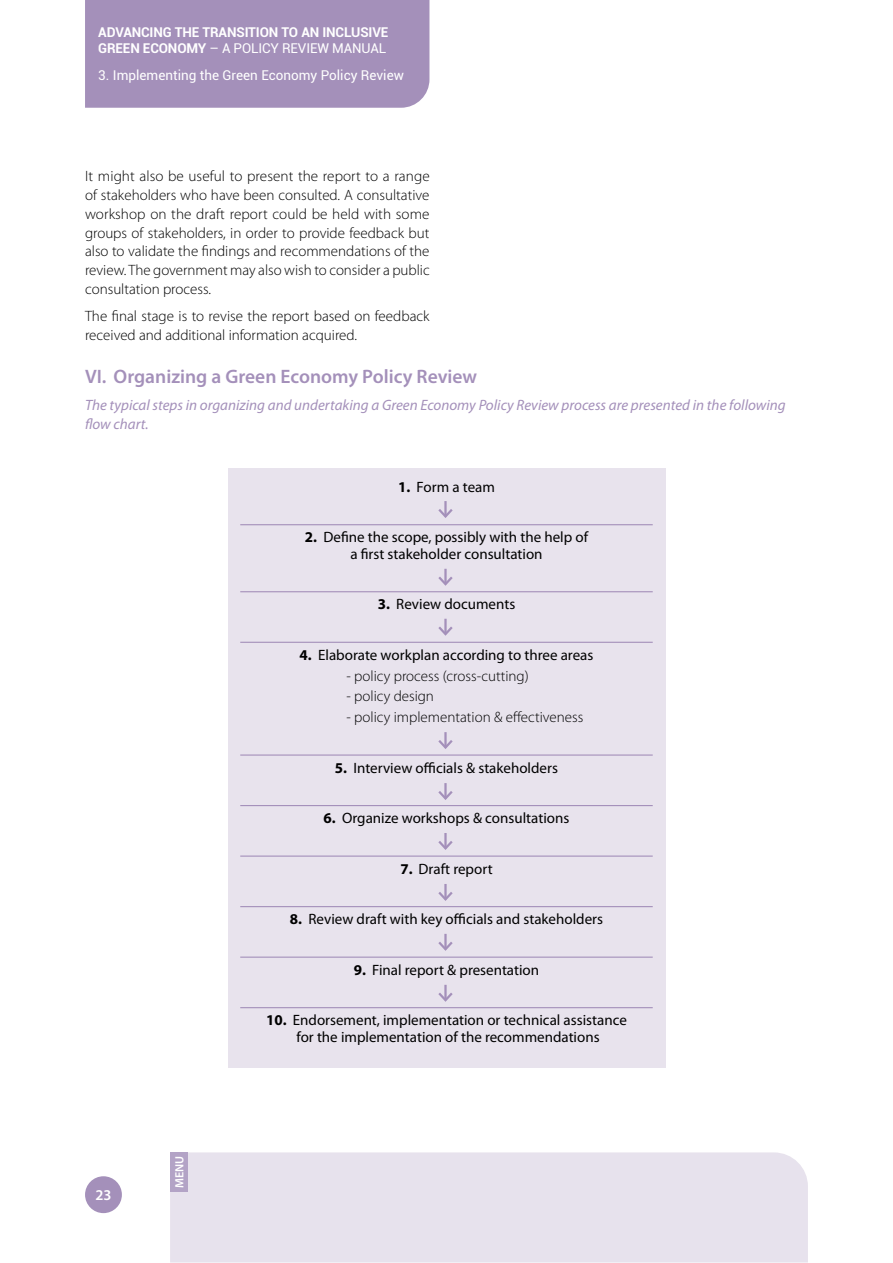
<style>
.page{position:relative;width:893px;height:1263px;background:#fff}
.page>*{position:absolute;margin:0;border:0;box-sizing:border-box;transform-origin:0 0}
.t1{font:600 19.5px "Myriad Pro";color:#a490ba}
.t2{font:300 15px/18.8px "Myriad Pro";color:#000;text-align:justify}
.t3{font:15px/16.5px "Myriad Pro";color:#000;text-align:center}
.t4{font:italic 15px/18.8px "Myriad Pro";color:#a490ba}
.t5{font:600 15px "Myriad Pro";color:#fff}
.t6{font:700 13.5px/16.5px "Roboto";letter-spacing:-.01em;color:#fff}
.t7{font:13.5px "Roboto";color:#fff}
.t8{font:600 12px "Myriad Pro";color:#fff}
.s1{font-weight:400}
.s2{font-weight:700}
</style>
<div class="page">
<div style="left:85px;top:1176px;width:37px;height:37px;background:#a490ba;border-radius:50%"></div>
<div style="left:85px;top:0;width:344px;height:108px;background:#a490ba"></div>
<div style="left:170px;top:1152px;width:638px;height:110px;background:#e7e2ed"></div>
<div style="left:170px;top:1152px;width:18px;height:40px;background:#b3a3c6"></div>
<div style="left:227px;top:468px;width:438px;height:599px;background:#e8e3ed"></div>
<hr style="left:240px;top:524px;width:413px;height:1px;background:#a490ba">
<hr style="left:240px;top:591px;width:413px;height:1px;background:#a490ba">
<hr style="left:240px;top:642px;width:413px;height:1px;background:#a490ba">
<hr style="left:240px;top:754px;width:413px;height:2px;background:#a490ba">
<hr style="left:240px;top:805px;width:413px;height:1px;background:#a490ba">
<hr style="left:240px;top:855px;width:413px;height:2px;background:#a490ba">
<hr style="left:240px;top:906px;width:413px;height:1px;background:#a490ba">
<hr style="left:240px;top:956px;width:413px;height:2px;background:#a490ba">
<hr style="left:240px;top:1007px;width:413px;height:1px;background:#a490ba">
<hr style="left:444px;top:501px;width:3px;height:15px;background:#a490ba">
<svg style="left:438px;top:506px;width:15px;height:12px"></svg>
<hr style="left:444px;top:569px;width:3px;height:15px;background:#a490ba">
<svg style="left:438px;top:574px;width:15px;height:12px"></svg>
<hr style="left:444px;top:619px;width:3px;height:15px;background:#a490ba">
<svg style="left:438px;top:624px;width:15px;height:12px"></svg>
<hr style="left:444px;top:732px;width:3px;height:15px;background:#a490ba">
<svg style="left:438px;top:737px;width:15px;height:12px"></svg>
<hr style="left:444px;top:783px;width:3px;height:15px;background:#a490ba">
<svg style="left:438px;top:788px;width:15px;height:12px"></svg>
<hr style="left:444px;top:833px;width:3px;height:15px;background:#a490ba">
<svg style="left:438px;top:838px;width:15px;height:12px"></svg>
<hr style="left:444px;top:884px;width:3px;height:15px;background:#a490ba">
<svg style="left:438px;top:889px;width:15px;height:12px"></svg>
<hr style="left:444px;top:934px;width:3px;height:15px;background:#a490ba">
<svg style="left:438px;top:939px;width:15px;height:12px"></svg>
<hr style="left:444px;top:985px;width:3px;height:15px;background:#a490ba">
<svg style="left:438px;top:990px;width:15px;height:12px"></svg>
<p class="t6" style="left:98px;top:23px;width:292px">ADVANCING THE TRANSITION TO AN INCLUSIVE<br>GREEN ECONOMY <span class="s1">– A POLICY REVIEW MANUAL</span></p>
<p class="t7" style="left:98px;top:66px;width:307px">3. Implementing the Green Economy Policy Review</p>
<p class="t2" style="left:85px;top:167px;width:346px">It might also be useful to present the report to a range of stakeholders who have been consulted. A consultative workshop on the draft report could be held with some groups of stakeholders, in order to provide feedback but also to validate the findings and recommendations of the review. The government may also wish to consider a public consultation process.</p>
<p class="t2" style="left:85px;top:307px;width:346px">The final stage is to revise the report based on feedback received and additional information acquired.</p>
<h1 class="t1" style="left:85px;top:364px;width:394px">VI. Organizing a Green Economy Policy Review</h1>
<p class="t4" style="left:85px;top:395px;width:702px">The typical steps in organizing and undertaking a Green Economy Policy Review process are presented in the following flow chart.</p>
<p class="t5" style="left:95px;top:1186px;width:18px">23</p>
<p class="t8" style="left:172px;top:1188px;width:34px;rotate:-90deg">MENU</p>
<p class="t3" style="left:398px;top:478px;width:98px"><span class="s2">1.</span> Form a team</p>
<p class="t3" style="left:305px;top:529px;width:285px"><span class="s2">2.</span> Define the scope, possibly with the help of a first stakeholder consultation</p>
<p class="t3" style="left:378px;top:596px;width:139px"><span class="s2">3.</span> Review documents</p>
<p class="t3" style="left:300px;top:646px;width:295px"><span class="s2">4.</span> Elaborate workplan according to three areas</p>
<p class="t2" style="left:347px;top:666px;width:184px">- policy process (cross-cutting)</p>
<p class="t2" style="left:347px;top:687px;width:89px">- policy design</p>
<p class="t2" style="left:347px;top:708px;width:238px">- policy implementation &amp; effectiveness</p>
<p class="t3" style="left:335px;top:759px;width:225px"><span class="s2">5.</span> Interview officials &amp; stakeholders</p>
<p class="t3" style="left:324px;top:810px;width:247px"><span class="s2">6.</span> Organize workshops &amp; consultations</p>
<p class="t3" style="left:400px;top:860px;width:94px"><span class="s2">7.</span> Draft report</p>
<p class="t3" style="left:290px;top:911px;width:315px"><span class="s2">8.</span> Review draft with key officials and stakeholders</p>
<p class="t3" style="left:354px;top:961px;width:187px"><span class="s2">9.</span> Final report &amp; presentation</p>
<p class="t3" style="left:266px;top:1012px;width:362px"><span class="s2">10.</span> Endorsement, implementation or technical assistance for the implementation of the recommendations</p>
</div>
